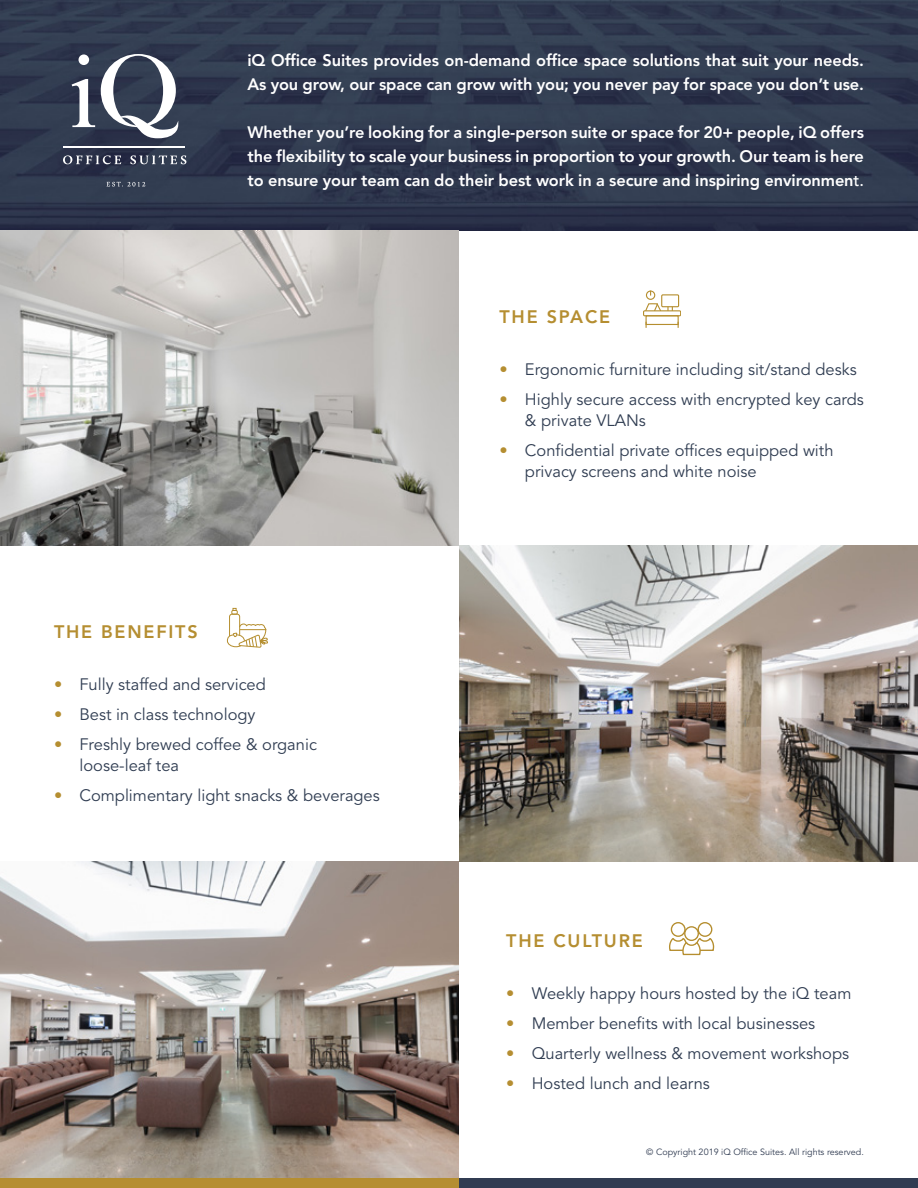
<style>
.page{position:relative;width:918px;height:1188px;background:#fff}
.page>*{position:absolute;margin:0;border:0;box-sizing:border-box;transform-origin:0 0}
.t1{font:800 18px "Avenir LT Std";letter-spacing:.1em;color:#b58e31}
.t2{font:16.5px/21px "Avenir LT Std";color:#303d52}
.t3{font:800 16.5px/24px "Avenir LT Std";letter-spacing:-.005em;color:#fff}
.t4{font:9px "Avenir LT Std";color:#313c52}
.s1{font-weight:500}
.s2{color:#b58e31}
</style>
<div class="page">
<img style="left:0;top:0;width:918px;height:230px">
<img style="left:0;top:862px;width:459px;height:316px">
<div style="left:643px;top:310px;width:38px;height:6px;border:1px solid #b58e2f"></div>
<div style="left:646px;top:315px;width:33px;height:10px;border:1px solid #b58e2f"></div>
<div style="left:661px;top:294px;width:18px;height:13px;border:1px solid #b58e2f"></div>
<svg style="left:645px;top:302px;width:28px;height:10px"></svg>
<div style="left:646px;top:291px;width:9px;height:9px;border:1px solid #b58e2f;border-radius:50%"></div>
<div style="left:698px;top:922px;width:14px;height:15px;border:1px solid #b58e2f;border-radius:50%"></div>
<div style="left:671px;top:922px;width:15px;height:15px;border:1px solid #b58e2f;border-radius:50%"></div>
<div style="left:684px;top:926px;width:15px;height:15px;border:1px solid #b58e2f;border-radius:50%"></div>
<svg style="left:669px;top:937px;width:45px;height:19px"></svg>
<img style="left:459px;top:546px;width:459px;height:316px">
<div style="left:0;top:1178px;width:459px;height:10px;background:#b58e31"></div>
<div style="left:459px;top:1178px;width:459px;height:10px;background:#313c52"></div>
<img style="left:0;top:230px;width:459px;height:316px">
<svg style="left:101px;top:54px;width:78px;height:84px"></svg>
<div style="left:79px;top:54px;width:10px;height:11px;background:#fff;border-radius:50%"></div>
<svg style="left:72px;top:79px;width:23px;height:48px"></svg>
<svg style="left:63px;top:155px;width:58px;height:9px"></svg>
<svg style="left:130px;top:155px;width:56px;height:9px"></svg>
<hr style="left:63px;top:146px;width:122px;height:1px;background:#fff">
<svg style="left:107px;top:182px;width:38px;height:5px"></svg>
<svg style="left:227px;top:608px;width:41px;height:40px"></svg>
<p class="t3" style="left:248px;top:49px;width:618px">iQ Office Suites provides on-demand office space solutions that suit your needs.<br>As you grow, our space can grow with you; you never pay for space you don’t use.</p>
<p class="t3" style="left:248px;top:121px;width:618px;text-align:justify">Whether you’re looking for a single-person suite or space for 20+ people, iQ offers the flexibility to scale your business in proportion to your growth. Our team is here to ensure your team can do their best work in a secure and inspiring environmen<span class="s1">t.</span></p>
<p class="t1" style="left:54px;top:621px;width:145px">THE BENEFITS</p>
<p class="t2" style="left:54px;top:674px;width:213px"><span class="s2">•</span> Fully staffed and serviced</p>
<p class="t2" style="left:54px;top:704px;width:203px"><span class="s2">•</span> Best in class technology</p>
<p class="t2" style="left:79px;top:734px;width:239px;text-indent:-25px"><span class="s2">•</span> Freshly brewed coffee &amp; organic loose-leaf tea</p>
<p class="t2" style="left:54px;top:785px;width:327px"><span class="s2">•</span> Complimentary light snacks &amp; beverages</p>
<p class="t1" style="left:500px;top:306px;width:112px">THE SPACE</p>
<p class="t2" style="left:500px;top:359px;width:359px"><span class="s2">•</span> Ergonomic furniture including sit/stand desks</p>
<p class="t2" style="left:525px;top:389px;width:340px;text-indent:-25px"><span class="s2">•</span> Highly secure access with encrypted key cards &amp; private VLANs</p>
<p class="t2" style="left:525px;top:440px;width:310px;text-indent:-25px"><span class="s2">•</span> Confidential private offices equipped with privacy screens and white noise</p>
<p class="t1" style="left:506px;top:931px;width:138px">THE CULTURE</p>
<p class="t2" style="left:506px;top:983px;width:347px"><span class="s2">•</span> Weekly happy hours hosted by the iQ team</p>
<p class="t2" style="left:506px;top:1013px;width:311px"><span class="s2">•</span> Member benefits with local businesses</p>
<p class="t2" style="left:506px;top:1043px;width:344px"><span class="s2">•</span> Quarterly wellness &amp; movement workshops</p>
<p class="t2" style="left:506px;top:1073px;width:205px"><span class="s2">•</span> Hosted lunch and learns</p>
<p class="t4" style="left:646px;top:1147px;width:219px">© Copyright 2019 iQ Office Suites. All rights reserved.</p>
</div>
